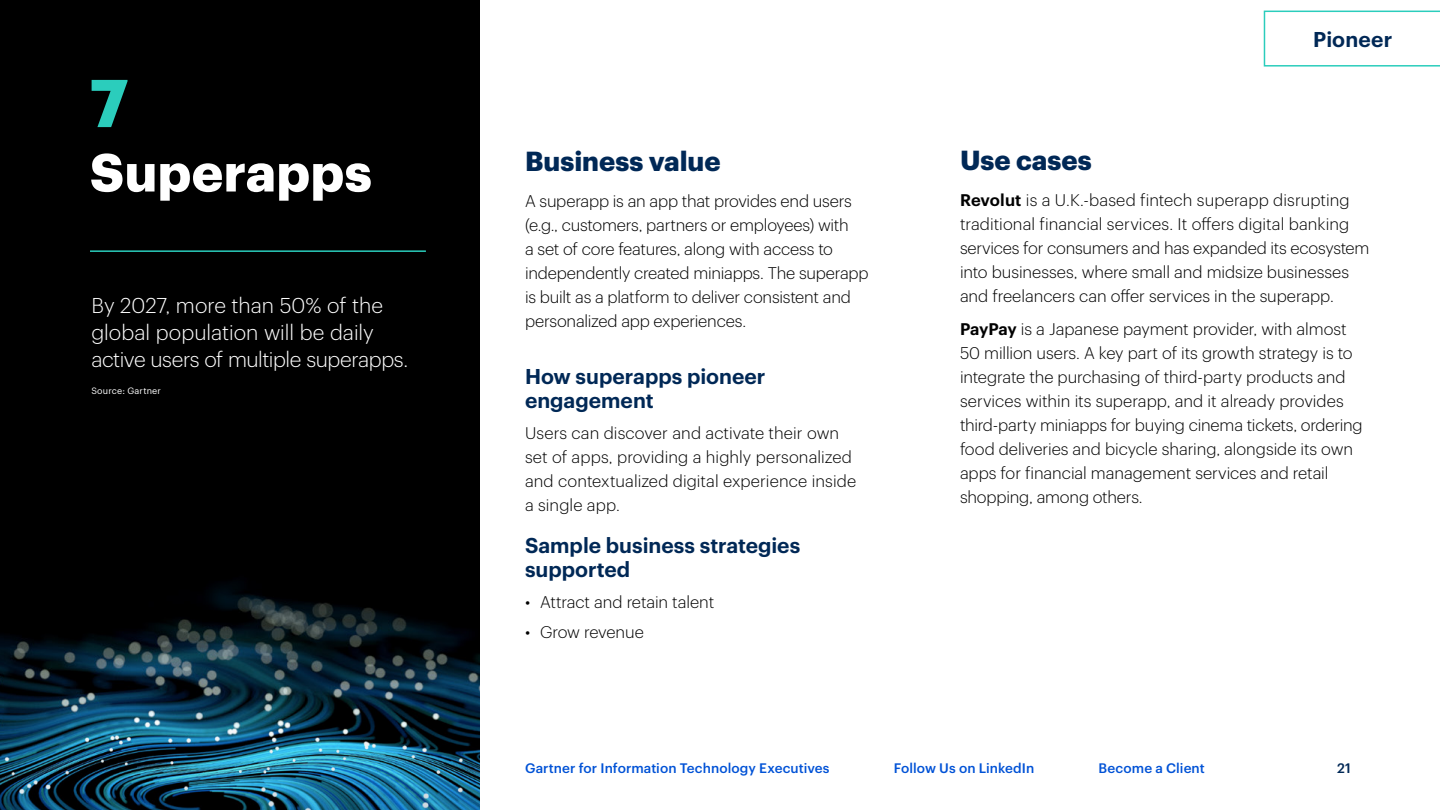
<style>
.page{position:relative;width:1440px;height:810px;background:#fff}
.page>*{position:absolute;margin:0;border:0;box-sizing:border-box;transform-origin:0 0}
.t1{font:700 66px "Graphik";color:#2bcdbc}
.t2{font:700 52.5px "Graphik";letter-spacing:.005em;color:#fff}
.t3{font:700 27px "Graphik";color:#002856}
.t4{font:300 21px/27px "Graphik";letter-spacing:-.01em;color:#fff}
.t5{font:600 21px/24px "Graphik";color:#002856}
.t6{font:300 16.5px/24px "Graphik";letter-spacing:-.005em;color:#000}
.t7{font:500 13.5px "Graphik";letter-spacing:.005em;color:#0052d6}
.t8{font:500 13.5px "Graphik";color:#002856}
.t9{font:9px "Graphik";letter-spacing:.025em;color:#fff}
.s1{font-weight:600}
</style>
<div class="page">
<div style="left:0;top:0;width:480px;height:810px;background:#000"></div>
<img style="left:0;top:585px;width:480px;height:225px">
<hr style="left:90px;top:250px;width:336px;height:2px;background:#2bcdbc">
<svg style="left:1263px;top:11px;width:177px;height:56px"></svg>
<h1 class="t1" style="left:90px;top:52px;width:40px">7</h1>
<h2 class="t2" style="left:90px;top:132px;width:283px">Superapps</h2>
<p class="t4" style="left:91px;top:290px;width:318px">By 2027, more than 50% of the global population will be daily active users of multiple superapps.</p>
<p class="t9" style="left:91px;top:384px;width:71px">Source: Gartner</p>
<h3 class="t3" style="left:525px;top:141px;width:197px">Business value</h3>
<p class="t6" style="left:525px;top:188px;width:345px">A superapp is an app that provides end users (e.g., customers, partners or employees) with<br>a set of core features, along with access to independently created miniapps. The superapp is built as a platform to deliver consistent and personalized app experiences.</p>
<p class="t5" style="left:525px;top:363px;width:242px">How superapps pioneer engagement</p>
<p class="t6" style="left:525px;top:420px;width:333px">Users can discover and activate their own set of apps, providing a highly personalized and contextualized digital experience inside a single app.</p>
<p class="t5" style="left:525px;top:531px;width:277px">Sample business strategies supported</p>
<p class="t6" style="left:525px;top:588px;width:191px">• Attract and retain talent</p>
<p class="t6" style="left:525px;top:618px;width:120px">• Grow revenue</p>
<p class="t5" style="left:1313px;top:26px;width:81px">Pioneer</p>
<h3 class="t3" style="left:960px;top:139px;width:133px">Use cases</h3>
<p class="t6" style="left:960px;top:187px;width:411px"><span class="s1">Revolut</span> is a U.K.-based fintech superapp disrupting traditional financial services. It offers digital banking services for consumers and has expanded its ecosystem into businesses, where small and midsize businesses and freelancers can offer services in the superapp.</p>
<p class="t6" style="left:960px;top:316px;width:404px"><span class="s1">PayPay</span> is a Japanese payment provider, with almost 50 million users. A key part of its growth strategy is to integrate the purchasing of third-party products and services within its superapp, and it already provides third-party miniapps for buying cinema tickets, ordering food deliveries and bicycle sharing, alongside its own apps for financial management services and retail shopping, among others.</p>
<p class="t7" style="left:525px;top:758px;width:306px">Gartner for Information Technology Executives</p>
<p class="t7" style="left:894px;top:758px;width:142px">Follow Us on LinkedIn</p>
<p class="t7" style="left:1098px;top:758px;width:108px">Become a Client</p>
<p class="t8" style="left:1337px;top:758px;width:15px">21</p>
</div>
